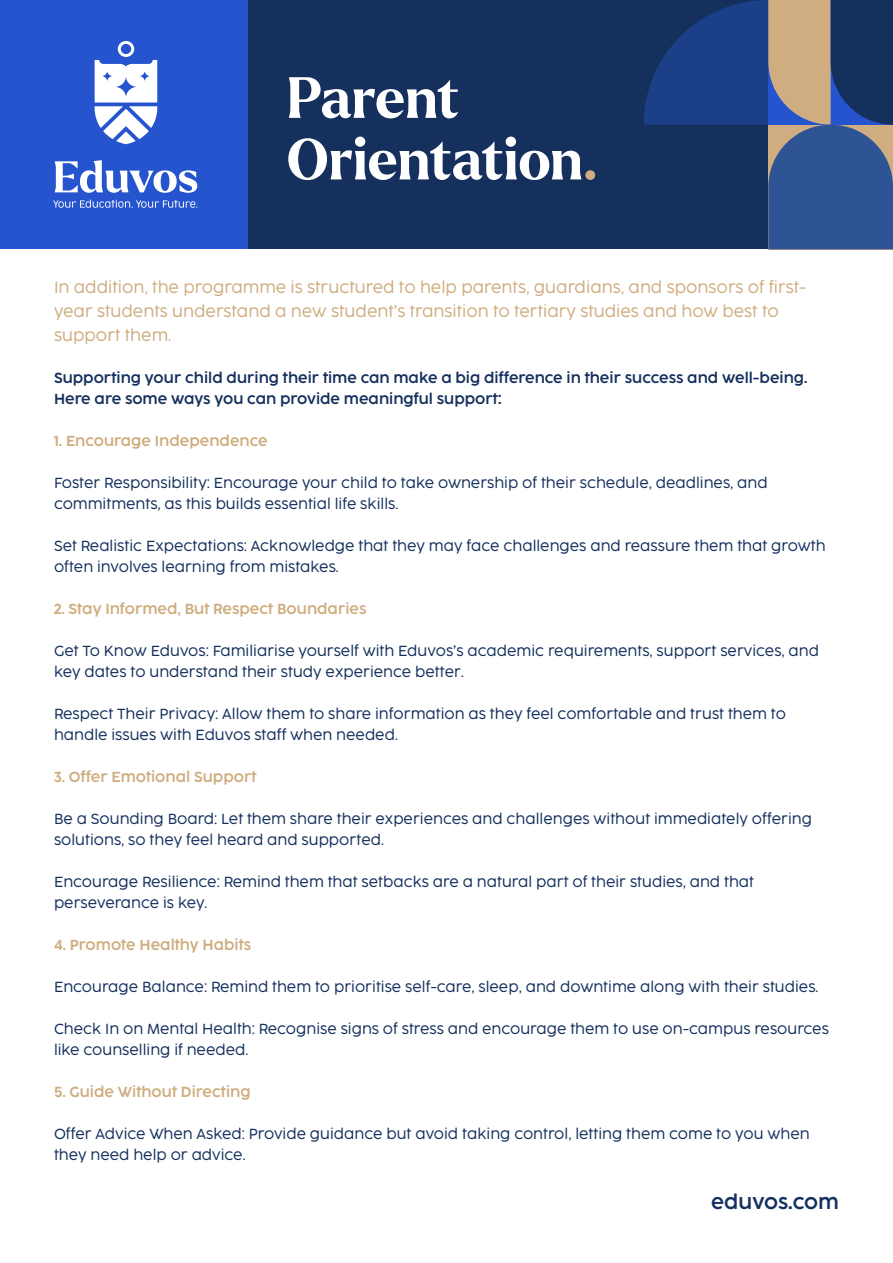
<style>
.page{position:relative;width:893px;height:1263px;background:#fff}
.page>*{position:absolute;margin:0;border:0;box-sizing:border-box;transform-origin:0 0}
.t1{font:700 56.4px/61.5px "Larken";letter-spacing:-.005em;color:#fff}
.t2{font:300 18.45px "Cocogoose Pro";color:#15305d}
.t3{font:300 15px/24px "Cocogoose Pro";color:#cfad80}
.t4{font:300 13.5px/21px "Cocogoose Pro";color:#15305d}
.t5{font:300 13.5px/21px "Cocogoose Pro";color:#15305d}
.t6{font:300 13.5px "Cocogoose Pro";color:#cfad80}
.s1{color:#cfad80}
</style>
<div class="page">
<div style="left:0;top:0;width:249px;height:249px;background:#2554ce"></div>
<div style="left:249px;top:0;width:644px;height:249px;background:#15305d"></div>
<svg style="left:53px;top:200px;width:144px;height:8px"></svg>
<svg style="left:55px;top:160px;width:142px;height:33px"></svg>
<svg style="left:95px;top:41px;width:62px;height:103px"></svg>
<svg style="left:644px;top:0;width:249px;height:249px"></svg>
<h1 class="t1" style="left:287px;top:68px;width:312px">Parent<br>Orientation<span class="s1">.</span></h1>
<p class="t3" style="left:54px;top:276px;width:754px">In addition, the programme is structured to help parents, guardians, and sponsors of first&shy;year students understand a new student’s transition to tertiary studies and how best to support them.</p>
<p class="t5" style="left:54px;top:368px;width:755px">Supporting your child during their time can make a big difference in their success and well-being.<br>Here are some ways you can provide meaningful support:</p>
<p class="t6" style="left:54px;top:431px;width:215px">1. Encourage Independence</p>
<p class="t4" style="left:54px;top:473px;width:715px">Foster Responsibility: Encourage your child to take ownership of their schedule, deadlines, and commitments, as this builds essential life skills.</p>
<p class="t4" style="left:54px;top:536px;width:773px">Set Realistic Expectations: Acknowledge that they may face challenges and reassure them that growth often involves learning from mistakes.</p>
<p class="t6" style="left:54px;top:599px;width:314px">2. Stay Informed, But Respect Boundaries</p>
<p class="t4" style="left:54px;top:641px;width:767px">Get To Know Eduvos: Familiarise yourself with Eduvos’s academic requirements, support services, and key dates to understand their study experience better.</p>
<p class="t4" style="left:54px;top:704px;width:733px">Respect Their Privacy: Allow them to share information as they feel comfortable and trust them to handle issues with Eduvos staff when needed.</p>
<p class="t6" style="left:54px;top:767px;width:204px">3. Offer Emotional Support</p>
<p class="t4" style="left:54px;top:809px;width:759px">Be a Sounding Board: Let them share their experiences and challenges without immediately offering solutions, so they feel heard and supported.</p>
<p class="t4" style="left:54px;top:872px;width:702px">Encourage Resilience: Remind them that setbacks are a natural part of their studies, and that perseverance is key.</p>
<p class="t6" style="left:54px;top:935px;width:199px">4. Promote Healthy Habits</p>
<p class="t4" style="left:54px;top:977px;width:766px">Encourage Balance: Remind them to prioritise self-care, sleep, and downtime along with their studies.</p>
<p class="t4" style="left:54px;top:1019px;width:776px">Check In on Mental Health: Recognise signs of stress and encourage them to use on-campus resources like counselling if needed.</p>
<p class="t6" style="left:54px;top:1082px;width:198px">5. Guide Without Directing</p>
<p class="t4" style="left:54px;top:1124px;width:757px">Offer Advice When Asked: Provide guidance but avoid taking control, letting them come to you when they need help or advice.</p>
<h2 class="t2" style="left:711px;top:1188px;width:129px">eduvos.com</h2>
</div>
